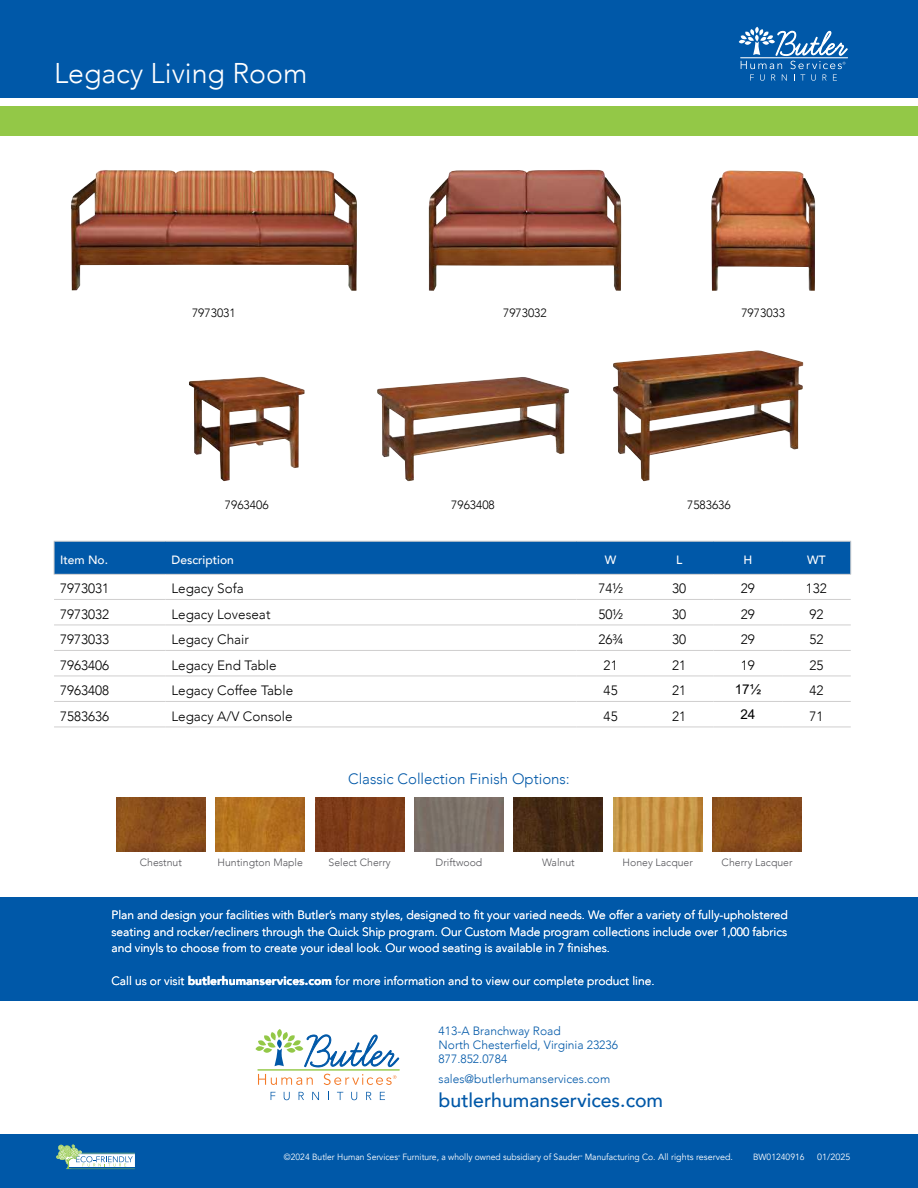
<style>
.page{position:relative;width:918px;height:1188px;background:#fff}
.page>*{position:absolute;margin:0;border:0;box-sizing:border-box;transform-origin:0 0}
.t1{font:300 28.5px "Avenir";color:#fff}
.t2{font:500 19.5px "Avenir";color:#0058a8}
.t3{font:300 15px "Avenir";color:#0058a8}
.t4{font:300 13.5px "Avenir";color:#000}
.t5{font:13.5px "Arial";color:#000}
.t6{font:300 12px/16.5px "Avenir";color:#fff;text-align:justify}
.t7{font:300 12px/14.4px "Avenir";color:#0058a8}
.t8{font:300 12px "Avenir";color:#000}
.t9{font:500 12px "Avenir";color:#fff}
.t10{font:300 10.5px "Avenir";color:#55555a}
.t11{font:9px "Avenir";color:#fff;scale:.95 1}
.t12{font:9px "Avenir";color:#fff}
.t13{font:2.55px "Avenir";color:#fff;scale:.95 1}
.s1{font-weight:900}
</style>
<div class="page">
<div style="left:0;top:0;width:918px;height:98px;background:#0058a8"></div>
<div style="left:0;top:106px;width:918px;height:30px;background:#93c847"></div>
<div style="left:0;top:897px;width:918px;height:104px;background:#0058a8"></div>
<div style="left:0;top:1134px;width:918px;height:54px;background:#0058a8"></div>
<svg style="left:56px;top:1144px;width:79px;height:26px"></svg>
<hr style="left:258px;top:1069px;width:141px;height:2px;background:#93c847">
<svg style="left:256px;top:1029px;width:143px;height:38px"></svg>
<svg style="left:271px;top:1092px;width:4px;height:8px"></svg>
<svg style="left:284px;top:1092px;width:6px;height:8px"></svg>
<svg style="left:299px;top:1092px;width:5px;height:8px"></svg>
<svg style="left:312px;top:1092px;width:7px;height:8px"></svg>
<svg style="left:337px;top:1092px;width:6px;height:8px"></svg>
<svg style="left:351px;top:1092px;width:6px;height:8px"></svg>
<svg style="left:366px;top:1092px;width:6px;height:8px"></svg>
<svg style="left:380px;top:1092px;width:5px;height:8px"></svg>
<svg style="left:258px;top:1074px;width:138px;height:11px"></svg>
<hr style="left:741px;top:57px;width:107px;height:1px;background:#fff">
<svg style="left:739px;top:27px;width:108px;height:54px"></svg>
<div style="left:55px;top:542px;width:795px;height:32px;background:#0058a8"></div>
<svg style="left:54px;top:624px;width:797px;height:52px"></svg>
<hr style="left:54px;top:541px;width:111px;height:1px;background:#cfcece">
<hr style="left:54px;top:542px;width:1px;height:32px;background:#cfcece">
<hr style="left:165px;top:541px;width:411px;height:1px;background:#cfcece">
<hr style="left:576px;top:541px;width:69px;height:1px;background:#cfcece">
<hr style="left:645px;top:541px;width:69px;height:1px;background:#cfcece">
<hr style="left:714px;top:541px;width:68px;height:1px;background:#cfcece">
<hr style="left:782px;top:541px;width:69px;height:1px;background:#cfcece">
<hr style="left:850px;top:542px;width:1px;height:32px;background:#cfcece">
<hr style="left:54px;top:574px;width:111px;height:1px;background:#cfcece">
<hr style="left:165px;top:574px;width:411px;height:1px;background:#cfcece">
<hr style="left:576px;top:574px;width:69px;height:1px;background:#cfcece">
<hr style="left:645px;top:574px;width:69px;height:1px;background:#cfcece">
<hr style="left:714px;top:574px;width:68px;height:1px;background:#cfcece">
<hr style="left:782px;top:574px;width:69px;height:1px;background:#cfcece">
<hr style="left:54px;top:599px;width:111px;height:1px;background:#cfcece">
<hr style="left:165px;top:599px;width:411px;height:1px;background:#cfcece">
<hr style="left:576px;top:599px;width:69px;height:1px;background:#cfcece">
<hr style="left:645px;top:599px;width:69px;height:1px;background:#cfcece">
<hr style="left:714px;top:599px;width:68px;height:1px;background:#cfcece">
<hr style="left:782px;top:599px;width:69px;height:1px;background:#cfcece">
<hr style="left:54px;top:625px;width:111px;height:1px;background:#cfcece">
<hr style="left:165px;top:625px;width:411px;height:1px;background:#cfcece">
<hr style="left:576px;top:625px;width:69px;height:1px;background:#cfcece">
<hr style="left:645px;top:625px;width:69px;height:1px;background:#cfcece">
<hr style="left:714px;top:625px;width:68px;height:1px;background:#cfcece">
<hr style="left:782px;top:625px;width:69px;height:1px;background:#cfcece">
<hr style="left:54px;top:650px;width:111px;height:1px;background:#cfcece">
<hr style="left:165px;top:650px;width:411px;height:1px;background:#cfcece">
<hr style="left:576px;top:650px;width:69px;height:1px;background:#cfcece">
<hr style="left:645px;top:650px;width:69px;height:1px;background:#cfcece">
<hr style="left:714px;top:650px;width:68px;height:1px;background:#cfcece">
<hr style="left:782px;top:650px;width:69px;height:1px;background:#cfcece">
<hr style="left:54px;top:676px;width:111px;height:1px;background:#cfcece">
<hr style="left:165px;top:676px;width:411px;height:1px;background:#cfcece">
<hr style="left:576px;top:676px;width:69px;height:1px;background:#cfcece">
<hr style="left:645px;top:676px;width:69px;height:1px;background:#cfcece">
<hr style="left:714px;top:676px;width:68px;height:1px;background:#cfcece">
<hr style="left:782px;top:676px;width:69px;height:1px;background:#cfcece">
<hr style="left:54px;top:701px;width:111px;height:1px;background:#cfcece">
<hr style="left:165px;top:701px;width:411px;height:1px;background:#cfcece">
<hr style="left:576px;top:701px;width:69px;height:1px;background:#cfcece">
<hr style="left:645px;top:701px;width:69px;height:1px;background:#cfcece">
<hr style="left:714px;top:701px;width:68px;height:1px;background:#cfcece">
<hr style="left:782px;top:701px;width:69px;height:1px;background:#cfcece">
<hr style="left:54px;top:727px;width:111px;height:1px;background:#cfcece">
<hr style="left:165px;top:727px;width:411px;height:1px;background:#cfcece">
<hr style="left:576px;top:727px;width:69px;height:1px;background:#cfcece">
<hr style="left:645px;top:727px;width:69px;height:1px;background:#cfcece">
<hr style="left:714px;top:727px;width:68px;height:1px;background:#cfcece">
<hr style="left:782px;top:727px;width:69px;height:1px;background:#cfcece">
<img style="left:116px;top:797px;width:89px;height:54px">
<img style="left:216px;top:797px;width:89px;height:54px">
<img style="left:315px;top:797px;width:89px;height:54px">
<div style="left:415px;top:797px;width:88px;height:54px;background:#7c7168"></div>
<img style="left:514px;top:797px;width:89px;height:54px">
<img style="left:613px;top:797px;width:89px;height:54px">
<img style="left:713px;top:797px;width:89px;height:54px">
<img style="left:711px;top:170px;width:104px;height:121px">
<img style="left:71px;top:170px;width:286px;height:121px">
<img style="left:429px;top:170px;width:192px;height:121px">
<img style="left:377px;top:377px;width:192px;height:104px">
<img style="left:613px;top:350px;width:190px;height:131px">
<img style="left:189px;top:377px;width:116px;height:104px">
<h1 class="t1" style="left:54px;top:61px;width:255px">Legacy Living Room</h1>
<p class="t8" style="left:192px;top:308px;width:45px">7973031</p>
<p class="t8" style="left:503px;top:306px;width:45px">7973032</p>
<p class="t8" style="left:741px;top:308px;width:45px">7973033</p>
<p class="t8" style="left:225px;top:497px;width:45px">7963406</p>
<p class="t8" style="left:451px;top:497px;width:45px">7963408</p>
<p class="t8" style="left:687px;top:497px;width:45px">7583636</p>
<p class="t9" style="left:60px;top:555px;width:50px">Item No.</p>
<p class="t9" style="left:171px;top:555px;width:64px">Description</p>
<p class="t9" style="left:605px;top:555px;width:13px">W</p>
<p class="t9" style="left:676px;top:555px;width:8px">L</p>
<p class="t9" style="left:743px;top:555px;width:10px">H</p>
<p class="t9" style="left:807px;top:555px;width:20px">WT</p>
<p class="t4" style="left:60px;top:583px;width:51px">7973031</p>
<p class="t4" style="left:171px;top:583px;width:74px">Legacy Sofa</p>
<p class="t4" style="left:598px;top:583px;width:26px">74½</p>
<p class="t4" style="left:672px;top:583px;width:16px">30</p>
<p class="t4" style="left:741px;top:581px;width:16px">29</p>
<p class="t4" style="left:806px;top:581px;width:23px">132</p>
<p class="t4" style="left:60px;top:606px;width:51px">7973032</p>
<p class="t4" style="left:171px;top:609px;width:101px">Legacy Loveseat</p>
<p class="t4" style="left:598px;top:609px;width:26px">50½</p>
<p class="t4" style="left:672px;top:609px;width:16px">30</p>
<p class="t4" style="left:741px;top:606px;width:16px">29</p>
<p class="t4" style="left:809px;top:606px;width:16px">92</p>
<p class="t4" style="left:60px;top:634px;width:51px">7973033</p>
<p class="t4" style="left:171px;top:634px;width:79px">Legacy Chair</p>
<p class="t4" style="left:598px;top:632px;width:26px">26¾</p>
<p class="t4" style="left:672px;top:634px;width:16px">30</p>
<p class="t4" style="left:741px;top:632px;width:16px">29</p>
<p class="t4" style="left:809px;top:632px;width:16px">52</p>
<p class="t4" style="left:60px;top:657px;width:51px">7963406</p>
<p class="t4" style="left:171px;top:660px;width:107px">Legacy End Table</p>
<p class="t4" style="left:604px;top:657px;width:16px">21</p>
<p class="t4" style="left:672px;top:657px;width:16px">21</p>
<p class="t4" style="left:741px;top:660px;width:16px">19</p>
<p class="t4" style="left:809px;top:657px;width:16px">25</p>
<p class="t4" style="left:60px;top:683px;width:51px">7963408</p>
<p class="t4" style="left:171px;top:685px;width:123px">Legacy Coffee Table</p>
<p class="t4" style="left:604px;top:685px;width:16px">45</p>
<p class="t4" style="left:672px;top:683px;width:16px">21</p>
<p class="t5" style="left:735px;top:681px;width:28px">17½</p>
<p class="t4" style="left:809px;top:683px;width:16px">42</p>
<p class="t4" style="left:60px;top:708px;width:51px">7583636</p>
<p class="t4" style="left:171px;top:708px;width:123px">Legacy A/V Console</p>
<p class="t4" style="left:604px;top:711px;width:16px">45</p>
<p class="t4" style="left:672px;top:708px;width:16px">21</p>
<p class="t5" style="left:740px;top:707px;width:17px">24</p>
<p class="t4" style="left:809px;top:711px;width:16px">71</p>
<p class="t3" style="left:348px;top:772px;width:223px">Classic Collection Finish Options:</p>
<p class="t10" style="left:140px;top:857px;width:44px">Chestnut</p>
<p class="t10" style="left:218px;top:857px;width:87px">Huntington Maple</p>
<p class="t10" style="left:329px;top:857px;width:64px">Select Cherry</p>
<p class="t10" style="left:436px;top:857px;width:48px">Driftwood</p>
<p class="t10" style="left:542px;top:856px;width:34px">Walnut</p>
<p class="t10" style="left:623px;top:857px;width:72px">Honey Lacquer</p>
<p class="t10" style="left:722px;top:857px;width:72px">Cherry Lacquer</p>
<p class="t6" style="left:112px;top:907px;width:678px">Plan and design your facilities with Butler’s many styles, designed to fit your varied needs. We offer a variety of fully-upholstered seating and rocker/recliners through the Quick Ship program. Our Custom Made program collections include over 1,000 fabrics and vinyls to choose from to create your ideal look. Our wood seating is available in 7 finishes.</p>
<p class="t6" style="left:112px;top:974px;width:545px">Call us or visit <span class="s1">butlerhumanservices.com</span> for more information and to view our complete product line.</p>
<p class="t7" style="left:439px;top:1024px;width:181px">413-A Branchway Road<br>North Chesterfield, Virginia 23236<br>877.852.0784</p>
<p class="t7" style="left:439px;top:1073px;width:173px">sales@butlerhumanservices.com</p>
<h2 class="t2" style="left:439px;top:1092px;width:226px">butlerhumanservices.com</h2>
<p class="t11" style="left:284px;top:1153px;width:122px">©2024 Butler Human Services</p>
<p class="t13" style="left:398px;top:1155px;width:4px">®</p>
<p class="t11" style="left:402px;top:1153px;width:189px">Furniture, a wholly owned subsidiary of Sauder</p>
<p class="t13" style="left:580px;top:1155px;width:4px">®</p>
<p class="t11" style="left:585px;top:1153px;width:158px">Manufacturing Co. All rights reserved.</p>
<p class="t11" style="left:753px;top:1153px;width:56px">BW01240916</p>
<p class="t12" style="left:817px;top:1153px;width:35px">01/2025</p>
</div>
